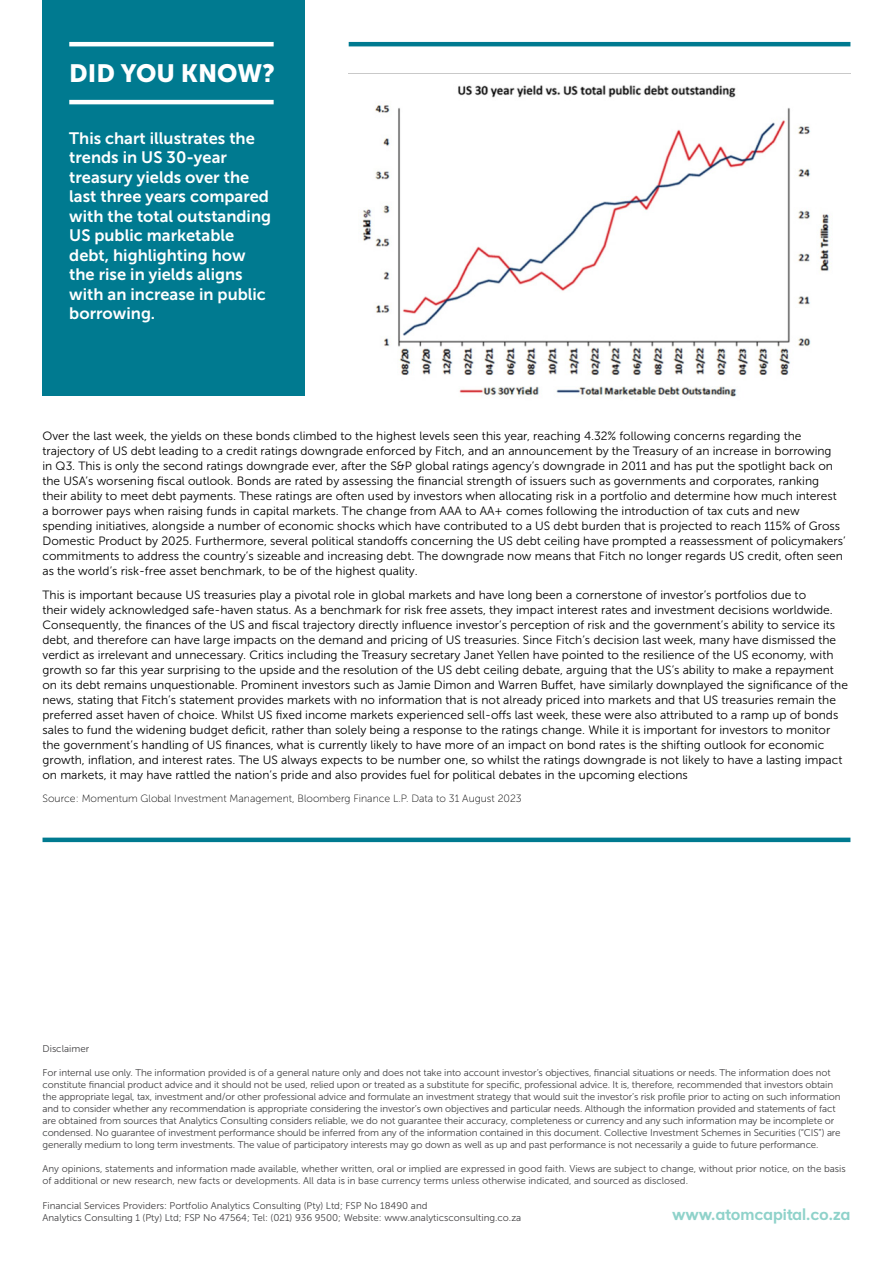
<style>
.page{position:relative;width:893px;height:1263px;background:#fff}
.page>*{position:absolute;margin:0;border:0;box-sizing:border-box;transform-origin:0 0}
.t1{font:24.9px "Museo Sans 900";color:#fff}
.t2{font:16.5px/19.5px "Museo Sans 700";color:#fff}
.t3{font:700 16.2px "AA Smart Sans";letter-spacing:-.005em;color:#8fd2ca}
.t4{font:12px/15px "Museo Sans 300";color:#000}
.t5{font:10.5px "Museo Sans 100";color:#000}
.t6{font:9.75px/12px "Museo Sans 300";letter-spacing:-.01em;color:#414042}
</style>
<div class="page">
<div style="left:42px;top:0;width:263px;height:395px;background:#007a90"></div>
<hr style="left:349px;top:42px;width:501px;height:4px;background:#007a90">
<hr style="left:43px;top:838px;width:807px;height:4px;background:#007a90">
<hr style="left:69px;top:100px;width:205px;height:4px;background:#fff">
<hr style="left:69px;top:42px;width:205px;height:4px;background:#fff">
<img style="left:362px;top:85px;width:468px;height:312px">
<h1 class="t1" style="left:69px;top:60px;width:207px">DID YOU KNOW?</h1>
<h2 class="t2" style="left:69px;top:128px;width:203px">This chart illustrates the trends in US 30-year treasury yields over the last three years compared with the total outstanding<br>US public marketable debt, highlighting how the rise in yields aligns with an increase in public borrowing.</h2>
<p class="t4" style="left:43px;top:428px;width:805px">Over the last week, the yields on these bonds climbed to the highest levels seen this year, reaching 4.32% following concerns regarding the trajectory of US debt leading to a credit ratings downgrade enforced by Fitch, and an announcement by the Treasury of an increase in borrowing<br>in Q3. This is only the second ratings downgrade ever, after the S&amp;P global ratings agency’s downgrade in 2011 and has put the spotlight back on the USA’s worsening fiscal outlook. Bonds are rated by assessing the financial strength of issuers such as governments and corporates, ranking their ability to meet debt payments. These ratings are often used by investors when allocating risk in a portfolio and determine how much interest a borrower pays when raising funds in capital markets. The change from AAA to AA+ comes following the introduction of tax cuts and new spending initiatives, alongside a number of economic shocks which have contributed to a US debt burden that is projected to reach 115% of Gross Domestic Product by 2025. Furthermore, several political standoffs concerning the US debt ceiling have prompted a reassessment of policymakers’ commitments to address the country’s sizeable and increasing debt. The downgrade now means that Fitch no longer regards US credit, often seen as the world’s risk-free asset benchmark, to be of the highest quality.</p>
<p class="t4" style="left:43px;top:587px;width:807px">This is important because US treasuries play a pivotal role in global markets and have long been a cornerstone of investor’s portfolios due to<br>their widely acknowledged safe-haven status. As a benchmark for risk free assets, they impact interest rates and investment decisions worldwide.<br>Consequently, the finances of the US and fiscal trajectory directly influence investor’s perception of risk and the government’s ability to service its debt, and therefore can have large impacts on the demand and pricing of US treasuries. Since Fitch’s decision last week, many have dismissed the verdict as irrelevant and unnecessary. Critics including the Treasury secretary Janet Yellen have pointed to the resilience of the US economy, with growth so far this year surprising to the upside and the resolution of the US debt ceiling debate, arguing that the US’s ability to make a repayment on its debt remains unquestionable. Prominent investors such as Jamie Dimon and Warren Buffet, have similarly downplayed the significance of the news, stating that Fitch’s statement provides markets with no information that is not already priced into markets and that US treasuries remain the preferred asset haven of choice. Whilst US fixed income markets experienced sell-offs last week, these were also attributed to a ramp up of bonds sales to fund the widening budget deficit, rather than solely being a response to the ratings change. While it is important for investors to monitor the government’s handling of US finances, what is currently likely to have more of an impact on bond rates is the shifting outlook for economic growth, inflation, and interest rates. The US always expects to be number one, so whilst the ratings downgrade is not likely to have a lasting impact on markets, it may have rattled the nation’s pride and also provides fuel for political debates in the upcoming elections</p>
<p class="t5" style="left:43px;top:793px;width:481px">Source: Momentum Global Investment Management, Bloomberg Finance L.P. Data to 31 August 2023</p>
<p class="t6" style="left:43px;top:1043px;width:48px">Disclaimer</p>
<p class="t6" style="left:43px;top:1067px;width:800px">For internal use only. The information provided is of a general nature only and does not take into account investor’s objectives, financial situations or needs. The information does not constitute financial product advice and it should not be used, relied upon or treated as a substitute for specific, professional advice. It is, therefore, recommended that investors obtain the appropriate legal, tax, investment and/or other professional advice and formulate an investment strategy that would suit the investor’s risk profile prior to acting on such information and to consider whether any recommendation is appropriate considering the investor’s own objectives and particular needs. Although the information provided and statements of fact are obtained from sources that Analytics Consulting considers reliable, we do not guarantee their accuracy, completeness or currency and any such information may be incomplete or condensed. No guarantee of investment performance should be inferred from any of the information contained in this document. Collective Investment Schemes in Securities (“CIS”) are generally medium to long term investments. The value of participatory interests may go down as well as up and past performance is not necessarily a guide to future performance.</p>
<p class="t6" style="left:43px;top:1163px;width:805px">Any opinions, statements and information made available, whether written, oral or implied are expressed in good faith. Views are subject to change, without prior notice, on the basis of additional or new research, new facts or developments. All data is in base currency terms unless otherwise indicated, and sourced as disclosed.</p>
<p class="t6" style="left:43px;top:1199px;width:480px">Financial Services Providers: Portfolio Analytics Consulting (Pty) Ltd; FSP No 18490 and<br>Analytics Consulting 1 (Pty) Ltd; FSP No 47564; Tel: (021) 936 9500; Website: www.analyticsconsulting.co.za</p>
<h3 class="t3" style="left:672px;top:1204px;width:180px">www.atomcapital.co.za</h3>
</div>
